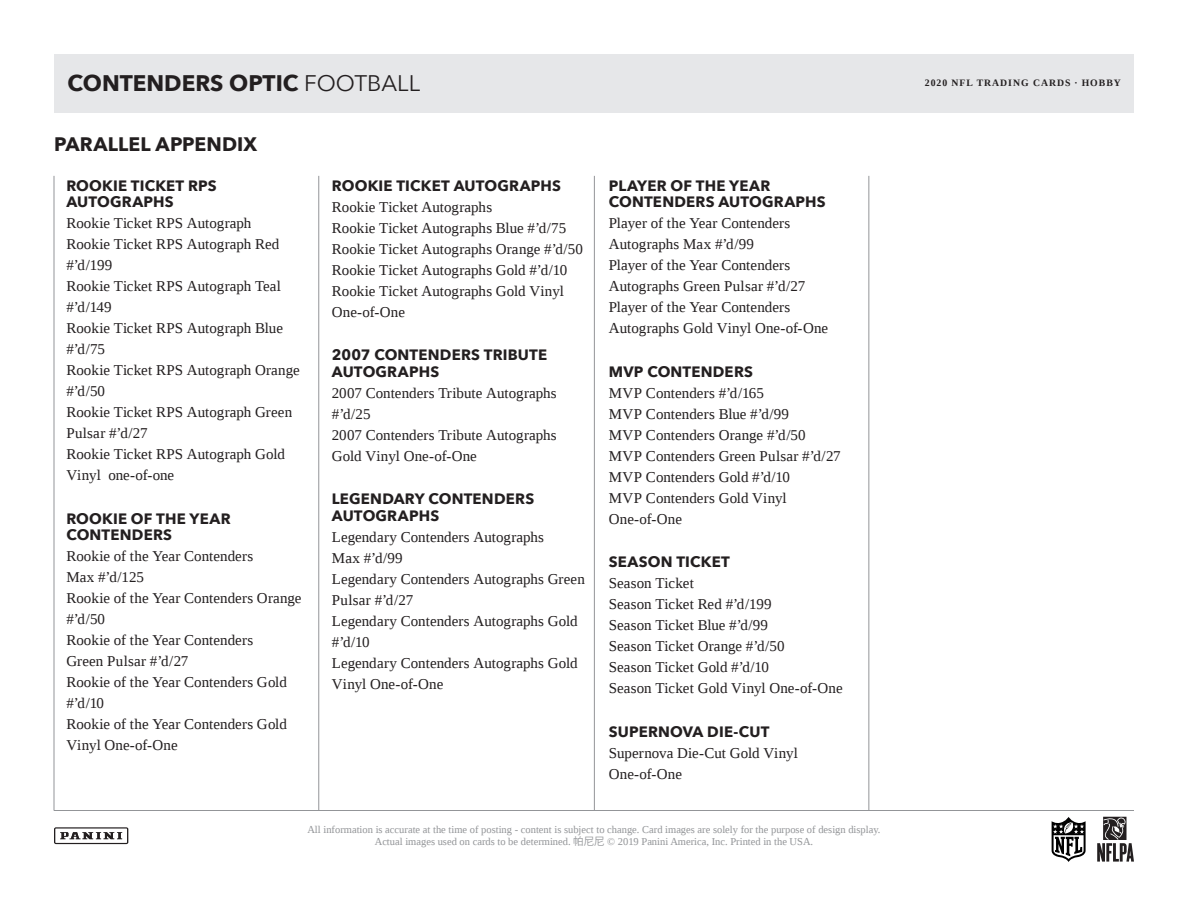
<style>
.page{position:relative;width:1188px;height:918px;background:#fff}
.page>*{position:absolute;margin:0;border:0;box-sizing:border-box;transform-origin:0 0}
.t1{font:700 22.5px "Avenir Next";color:#231f20}
.t2{font:700 19.5px "Avenir Next";letter-spacing:.005em;color:#231f20}
.t3{font:15px/21px "Liberation Serif";color:#231f20}
.t4{font:700 15px/16.5px "Avenir Next";letter-spacing:.01em;color:#231f20}
.t5{font:10.5px/12.6px "Liberation Serif";color:#939598;text-align:center}
.t6{font:700 9.75px "Liberation Serif";letter-spacing:.1em;color:#231f20}
.s1{font-weight:400}
.s2{font-family:"Koz Go Pr 6 N"}
</style>
<div class="page">
<hr style="left:54px;top:810px;width:1080px;height:1px;background:#939598">
<svg style="left:54px;top:827px;width:74px;height:17px"></svg>
<svg style="left:1097px;top:817px;width:37px;height:45px"></svg>
<svg style="left:1051px;top:817px;width:35px;height:45px"></svg>
<hr style="left:594px;top:176px;width:1px;height:634px;background:#939598">
<hr style="left:868px;top:176px;width:1px;height:634px;background:#939598">
<hr style="left:318px;top:176px;width:1px;height:634px;background:#939598">
<hr style="left:54px;top:176px;width:1px;height:635px;background:#939598">
<div style="left:54px;top:54px;width:1080px;height:58px;background:#e6e7e9"></div>
<p class="t1" style="left:68px;top:64px;width:354px">CONTENDERS OPTIC <span class="s1">FOOTBALL</span></p>
<p class="t6" style="left:925px;top:77px;width:198px">2020 NFL TRADING CARDS · HOBBY</p>
<p class="t2" style="left:54px;top:128px;width:205px">PARALLEL APPENDIX</p>
<p class="t4" style="left:66px;top:177px;width:152px">ROOKIE TICKET RPS<br>AUTOGRAPHS</p>
<p class="t3" style="left:66px;top:213px;width:235px">Rookie Ticket RPS Autograph<br>Rookie Ticket RPS Autograph Red #’d/199<br>Rookie Ticket RPS Autograph Teal #’d/149<br>Rookie Ticket RPS Autograph Blue #’d/75<br>Rookie Ticket RPS Autograph Orange #’d/50<br>Rookie Ticket RPS Autograph Green<br>Pulsar #’d/27<br>Rookie Ticket RPS Autograph Gold<br>Vinyl one-of-one</p>
<p class="t4" style="left:66px;top:510px;width:166px">ROOKIE OF THE YEAR<br>CONTENDERS</p>
<p class="t3" style="left:66px;top:546px;width:237px">Rookie of the Year Contenders<br>Max #’d/125<br>Rookie of the Year Contenders Orange #’d/50<br>Rookie of the Year Contenders<br>Green Pulsar #’d/27<br>Rookie of the Year Contenders Gold #’d/10<br>Rookie of the Year Contenders Gold<br>Vinyl One-of-One</p>
<p class="t4" style="left:332px;top:177px;width:231px">ROOKIE TICKET AUTOGRAPHS</p>
<p class="t3" style="left:332px;top:196px;width:253px">Rookie Ticket Autographs<br>Rookie Ticket Autographs Blue #’d/75<br>Rookie Ticket Autographs Orange #’d/50<br>Rookie Ticket Autographs Gold #’d/10<br>Rookie Ticket Autographs Gold Vinyl<br>One-of-One</p>
<p class="t4" style="left:332px;top:347px;width:217px">2007 CONTENDERS TRIBUTE<br>AUTOGRAPHS</p>
<p class="t3" style="left:332px;top:382px;width:226px">2007 Contenders Tribute Autographs #’d/25<br>2007 Contenders Tribute Autographs<br>Gold Vinyl One-of-One</p>
<p class="t4" style="left:332px;top:491px;width:204px">LEGENDARY CONTENDERS<br>AUTOGRAPHS</p>
<p class="t3" style="left:332px;top:526px;width:255px">Legendary Contenders Autographs<br>Max #’d/99<br>Legendary Contenders Autographs Green<br>Pulsar #’d/27<br>Legendary Contenders Autographs Gold #’d/10<br>Legendary Contenders Autographs Gold<br>Vinyl One-of-One</p>
<p class="t4" style="left:609px;top:177px;width:218px">PLAYER OF THE YEAR<br>CONTENDERS AUTOGRAPHS</p>
<p class="t3" style="left:609px;top:213px;width:183px">Player of the Year Contenders<br>Autographs Max #’d/99</p>
<p class="t3" style="left:609px;top:255px;width:198px">Player of the Year Contenders<br>Autographs Green Pulsar #’d/27</p>
<p class="t3" style="left:609px;top:297px;width:221px">Player of the Year Contenders<br>Autographs Gold Vinyl One-of-One</p>
<p class="t4" style="left:609px;top:363px;width:146px">MVP CONTENDERS</p>
<p class="t3" style="left:609px;top:382px;width:157px">MVP Contenders #’d/165</p>
<p class="t3" style="left:609px;top:403px;width:182px">MVP Contenders Blue #’d/99</p>
<p class="t3" style="left:609px;top:424px;width:198px">MVP Contenders Orange #’d/50</p>
<p class="t3" style="left:609px;top:445px;width:233px">MVP Contenders Green Pulsar #’d/27</p>
<p class="t3" style="left:609px;top:466px;width:183px">MVP Contenders Gold #’d/10</p>
<p class="t3" style="left:609px;top:487px;width:179px">MVP Contenders Gold Vinyl<br>One-of-One</p>
<p class="t4" style="left:609px;top:554px;width:122px">SEASON TICKET</p>
<p class="t3" style="left:609px;top:573px;width:87px">Season Ticket</p>
<p class="t3" style="left:609px;top:594px;width:164px">Season Ticket Red #’d/199</p>
<p class="t3" style="left:609px;top:615px;width:161px">Season Ticket Blue #’d/99</p>
<p class="t3" style="left:609px;top:636px;width:177px">Season Ticket Orange #’d/50</p>
<p class="t3" style="left:609px;top:657px;width:162px">Season Ticket Gold #’d/10</p>
<p class="t3" style="left:609px;top:678px;width:235px">Season Ticket Gold Vinyl One-of-One</p>
<p class="t4" style="left:609px;top:723px;width:162px">SUPERNOVA DIE-CUT</p>
<p class="t3" style="left:609px;top:742px;width:190px">Supernova Die-Cut Gold Vinyl<br>One-of-One</p>
<p class="t5" style="left:307px;top:823px;width:575px">All information is accurate at the time of posting - content is subject to change. Card images are solely for the purpose of design display.<br>Actual images used on cards to be determined. <span class="s2">帕尼尼</span> © 2019 Panini America, Inc. Printed in the USA.</p>
</div>
